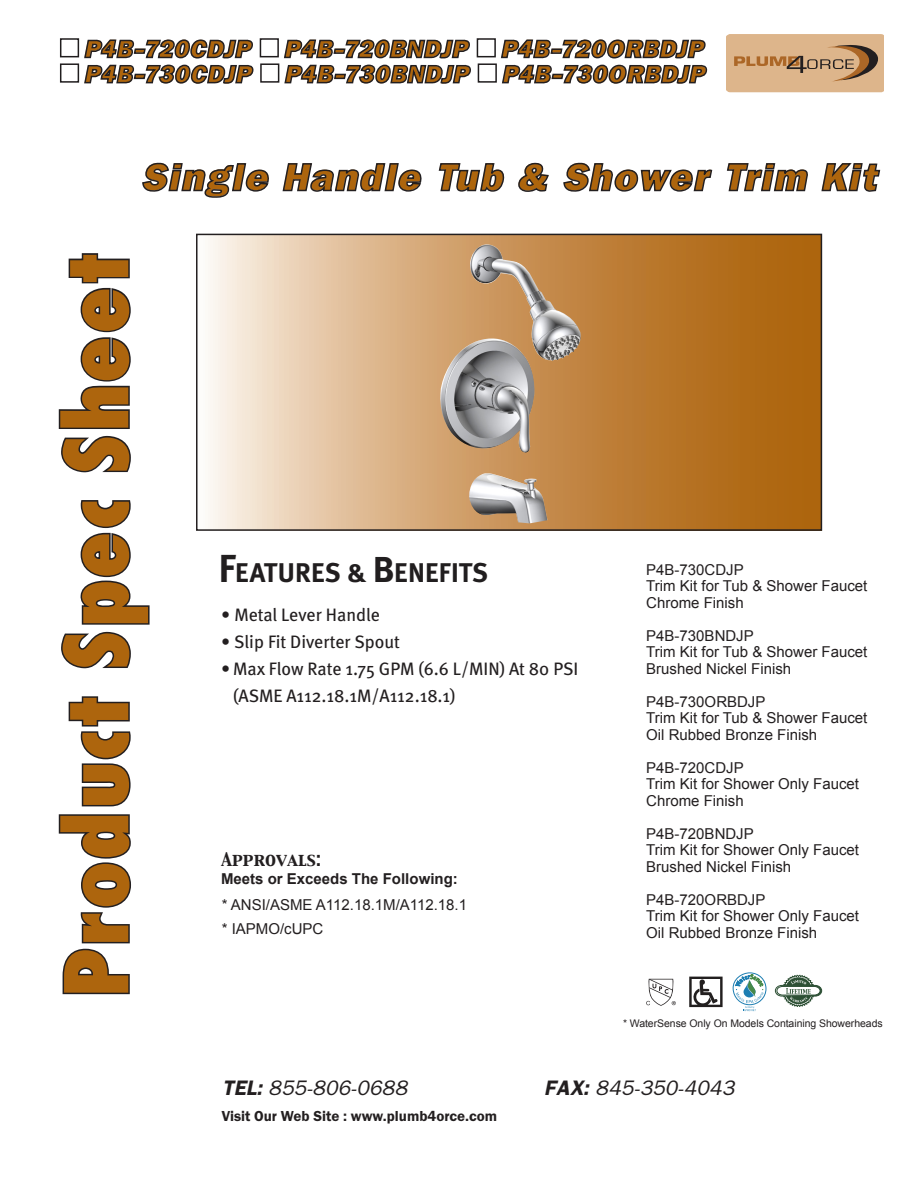
<style>
.page{position:relative;width:918px;height:1202px;background:#fff}
.page>*{position:absolute;margin:0;border:0;box-sizing:border-box;transform-origin:0 0}
.t1{font:84px "Futura Cond X Bold";color:#ad650d}
.t2{font:italic 800 33px "Franklin";letter-spacing:.015em;color:#ad650d}
.t3{font:700 27px "Meta Plus";letter-spacing:-.02em;color:#211e1f}
.t4{font:italic 800 21px "Franklin";color:#ad650d}
.t5{font:18px "Meta";color:#231f20}
.t6{font:italic 18px "Franklin";color:#231f20}
.t7{font:16.5px "Capitals";color:#231f20}
.t8{font:15px "Arial";color:#231f20}
.t9{font:600 15px "Franklin Gothic Itc T";color:#231f20}
.t10{font:700 15px "Arial";color:#231f20}
.t11{font:10.5px "Arial";letter-spacing:-.005em;color:#231f20}
.s1{font-size:39px}
.s2{font-size:36px}
.s3{font-family:"Franklin Demi"}
</style>
<div class="page">
<svg style="left:208px;top:236px;width:611px;height:291px;background:#cd9d66"></svg>
<div style="left:196px;top:233px;width:626px;height:297px;border:2px solid #231f20"></div>
<svg style="left:726px;top:34px;width:158px;height:58px;background:#cda57c"></svg>
<svg style="left:58px;top:696px;width:73px;height:299px"></svg>
<svg style="left:61px;top:500px;width:89px;height:169px"></svg>
<svg style="left:58px;top:253px;width:73px;height:220px"></svg>
<svg style="left:142px;top:162px;width:127px;height:36px"></svg>
<svg style="left:282px;top:163px;width:140px;height:29px"></svg>
<svg style="left:438px;top:163px;width:66px;height:29px"></svg>
<svg style="left:518px;top:162px;width:31px;height:30px"></svg>
<svg style="left:563px;top:162px;width:150px;height:30px"></svg>
<svg style="left:726px;top:163px;width:82px;height:29px"></svg>
<svg style="left:821px;top:163px;width:60px;height:29px"></svg>
<div style="left:60px;top:38px;width:19px;height:19px;border:2px solid #201d1e"></div>
<div style="left:260px;top:38px;width:19px;height:19px;border:2px solid #201d1e"></div>
<div style="left:477px;top:38px;width:19px;height:19px;border:2px solid #201d1e"></div>
<div style="left:60px;top:63px;width:19px;height:20px;border:2px solid #201d1e"></div>
<svg style="left:84px;top:39px;width:169px;height:45px"></svg>
<div style="left:260px;top:63px;width:19px;height:20px;border:2px solid #201d1e"></div>
<svg style="left:284px;top:39px;width:186px;height:45px"></svg>
<div style="left:478px;top:63px;width:19px;height:20px;border:2px solid #201d1e"></div>
<svg style="left:501px;top:39px;width:206px;height:45px"></svg>
<svg style="left:689px;top:976px;width:34px;height:30px"></svg>
<div style="left:733px;top:972px;width:33px;height:32px;border:1px solid #1d7eb2;border-radius:50%"></div>
<svg style="left:735px;top:974px;width:29px;height:36px"></svg>
<svg style="left:775px;top:974px;width:47px;height:32px"></svg>
<svg style="left:646px;top:978px;width:30px;height:27px"></svg>
<img style="left:439px;top:244px;width:143px;height:279px">
<p class="t4" style="left:84px;top:35px;width:169px">P4B-720CDJP</p>
<p class="t4" style="left:283px;top:35px;width:186px">P4B-720BNDJP</p>
<p class="t4" style="left:500px;top:35px;width:204px">P4B-720ORBDJP</p>
<p class="t4" style="left:84px;top:60px;width:169px">P4B-730CDJP</p>
<p class="t4" style="left:284px;top:60px;width:186px">P4B-730BNDJP</p>
<p class="t4" style="left:501px;top:60px;width:205px">P4B-730ORBDJP</p>
<p class="t2" style="left:140px;top:155px;width:739px">Single Handle Tub &amp; Shower Trim Kit</p>
<h1 class="t1" style="left:42px;top:997px;width:749px;rotate:-90deg">Product Spec Sheet</h1>
<h3 class="t3" style="left:218px;top:557px;width:272px"><span class="s1">F</span>EATURES &amp; <span class="s2">B</span>ENEFITS</h3>
<p class="t5" style="left:221px;top:604px;width:160px">• Metal Lever Handle</p>
<p class="t5" style="left:221px;top:631px;width:180px">• Slip Fit Diverter Spout</p>
<p class="t5" style="left:221px;top:658px;width:359px">• Max Flow Rate 1.75 GPM (6.6 L/MIN) At 80 PSI</p>
<p class="t5" style="left:233px;top:685px;width:224px">(ASME A112.18.1M/A112.18.1)</p>
<p class="t7" style="left:221px;top:848px;width:102px">Approvals:</p>
<p class="t10" style="left:221px;top:868px;width:238px">Meets or Exceeds The Following:</p>
<p class="t8" style="left:222px;top:894px;width:247px">* ANSI/ASME A112.18.1M/A112.18.1</p>
<p class="t8" style="left:222px;top:918px;width:103px">* IAPMO/cUPC</p>
<p class="t8" style="left:646px;top:559px;width:99px">P4B-730CDJP</p>
<p class="t8" style="left:646px;top:576px;width:223px">Trim Kit for Tub &amp; Shower Faucet</p>
<p class="t8" style="left:646px;top:592px;width:99px">Chrome Finish</p>
<p class="t8" style="left:646px;top:625px;width:109px">P4B-730BNDJP</p>
<p class="t8" style="left:646px;top:642px;width:223px">Trim Kit for Tub &amp; Shower Faucet</p>
<p class="t8" style="left:646px;top:658px;width:147px">Brushed Nickel Finish</p>
<p class="t8" style="left:646px;top:691px;width:121px">P4B-730ORBDJP</p>
<p class="t8" style="left:646px;top:708px;width:223px">Trim Kit for Tub &amp; Shower Faucet</p>
<p class="t8" style="left:646px;top:724px;width:172px">Oil Rubbed Bronze Finish</p>
<p class="t8" style="left:646px;top:757px;width:99px">P4B-720CDJP</p>
<p class="t8" style="left:646px;top:774px;width:214px">Trim Kit for Shower Only Faucet</p>
<p class="t8" style="left:646px;top:790px;width:99px">Chrome Finish</p>
<p class="t8" style="left:646px;top:823px;width:109px">P4B-720BNDJP</p>
<p class="t8" style="left:646px;top:840px;width:214px">Trim Kit for Shower Only Faucet</p>
<p class="t8" style="left:646px;top:856px;width:147px">Brushed Nickel Finish</p>
<p class="t8" style="left:646px;top:889px;width:121px">P4B-720ORBDJP</p>
<p class="t8" style="left:646px;top:906px;width:214px">Trim Kit for Shower Only Faucet</p>
<p class="t8" style="left:646px;top:922px;width:172px">Oil Rubbed Bronze Finish</p>
<p class="t11" style="left:623px;top:1016px;width:261px">* WaterSense Only On Models Containing Showerheads</p>
<p class="t6" style="left:222px;top:1075px;width:187px"><span class="s3">TEL:</span> 855-806-0688</p>
<p class="t6" style="left:544px;top:1075px;width:192px"><span class="s3">FAX:</span> 845-350-4043</p>
<p class="t9" style="left:222px;top:1106px;width:277px">Visit Our Web Site : www.plumb4orce.com</p>
</div>
